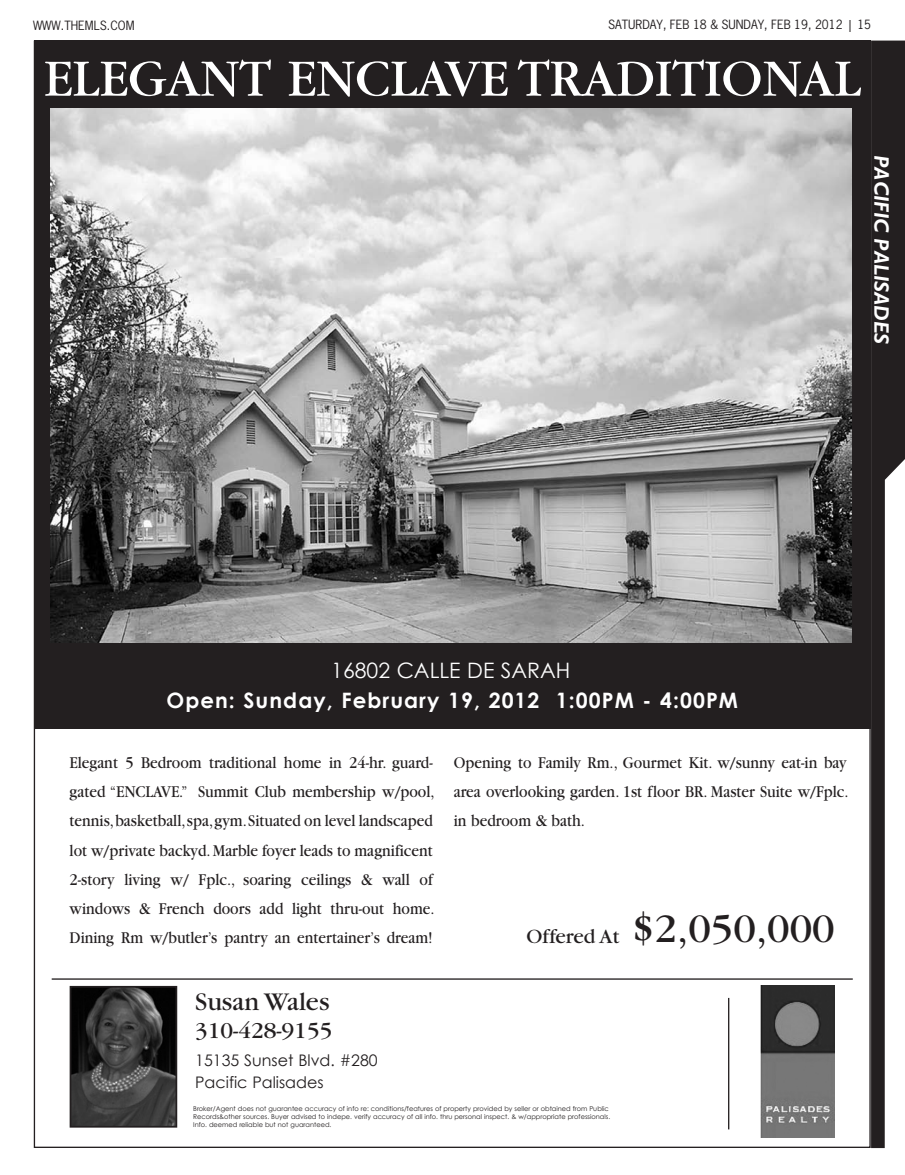
<style>
.page{position:relative;width:905px;height:1175px;background:#fff}
.page>*{position:absolute;margin:0;border:0;box-sizing:border-box;transform-origin:0 0}
.t1{font:54.45px "Garamond";color:#fff}
.t2{font:42.45px "Garamond";color:#231f20}
.t3{font:26.55px "Garamond";color:#231f20}
.t4{font:23.85px "Garamond";color:#231f20}
.t5{font:700 21.3px "Century Gothic";letter-spacing:.05em;color:#fff}
.t6{font:21.3px "Century Gothic";color:#fff}
.t7{font:21.3px "Garamond";color:#231f20}
.t8{font:italic 700 21px "Gill Sans";color:#fff}
.Body_Text{font:17.25px/29.2px "Garamond";color:#231f20;text-align:justify;scale:.9 1}
.t9{font:15.9px "Century Gothic";color:#231f20}
.t10{font:12px "News Gothic Std";color:#231f20}
.t11{font:6.6px/7.9px "Century Gothic";color:#231f20}
</style>
<div class="page">
<svg style="left:871px;top:40px;width:33px;height:1108px"></svg>
<div style="left:34px;top:40px;width:836px;height:689px;background:#231f20"></div>
<hr style="left:728px;top:998px;width:1px;height:131px;background:#231f20">
<hr style="left:52px;top:978px;width:800px;height:1px;background:#231f20">
<img style="left:73px;top:988px;width:101px;height:136px">
<div style="left:70px;top:985px;width:107px;height:142px;border:2px solid #231f20"></div>
<img style="left:50px;top:108px;width:801px;height:534px">
<img style="left:760px;top:985px;width:74px;height:152px">
<p class="t10" style="left:33px;top:17px;width:103px">WWW.THEMLS.COM</p>
<p class="t10" style="left:608px;top:17px;width:261px">SATURDAY, FEB 18 &amp; SUNDAY, FEB 19, 2012 | 15</p>
<p class="t1" style="left:44px;top:50px;width:818px">ELEGANT ENCLAVE TRADITIONAL</p>
<p class="t8" style="left:893px;top:155px;width:190px;rotate:90deg">PACIFIC PALISADES</p>
<p class="t6" style="left:331px;top:657px;width:240px">16802 CALLE DE SARAH</p>
<p class="t5" style="left:166px;top:686px;width:573px">Open: Sunday, February 19, 2012 1:00PM - 4:00PM</p>
<p class="Body_Text" style="left:70px;top:748px;width:407px">Elegant 5 Bedroom traditional home in 24-hr. guard&shy;gated “ENCLAVE.” Summit Club membership w/pool, tennis, basketball, spa, gym. Situated on level landscaped lot w/private backyd. Marble foyer leads to magnificent 2-story living w/ Fplc., soaring ceilings &amp; wall of windows &amp; French doors add light thru-out home.<br>Dining Rm w/butler’s pantry an entertainer’s dream!</p>
<p class="t3" style="left:195px;top:987px;width:136px">Susan Wales</p>
<p class="t4" style="left:195px;top:1018px;width:139px">310-428-9155</p>
<p class="t9" style="left:195px;top:1050px;width:184px">15135 Sunset Blvd. #280</p>
<p class="t9" style="left:195px;top:1072px;width:130px">Pacific Palisades</p>
<p class="Body_Text" style="left:453px;top:748px;width:440px">Opening to Family Rm., Gourmet Kit. w/sunny eat-in bay area overlooking garden. 1st floor BR. Master Suite w/Fplc. in bedroom &amp; bath.</p>
<p class="t7" style="left:526px;top:925px;width:94px">Offered At</p>
<p class="t2" style="left:632px;top:906px;width:204px">$2,050,000</p>
<p class="t11" style="left:193px;top:1104px;width:418px">Broker/Agent does not guarantee accuracy of info re: conditions/features of property provided by seller or obtained from Public<br>Records&amp;other sources. Buyer advised to indepe. verify accuracy of all info. thru personal inspect. &amp; w/appropriate professionals.<br>Info. deemed reliable but not guaranteed.</p>
</div>
